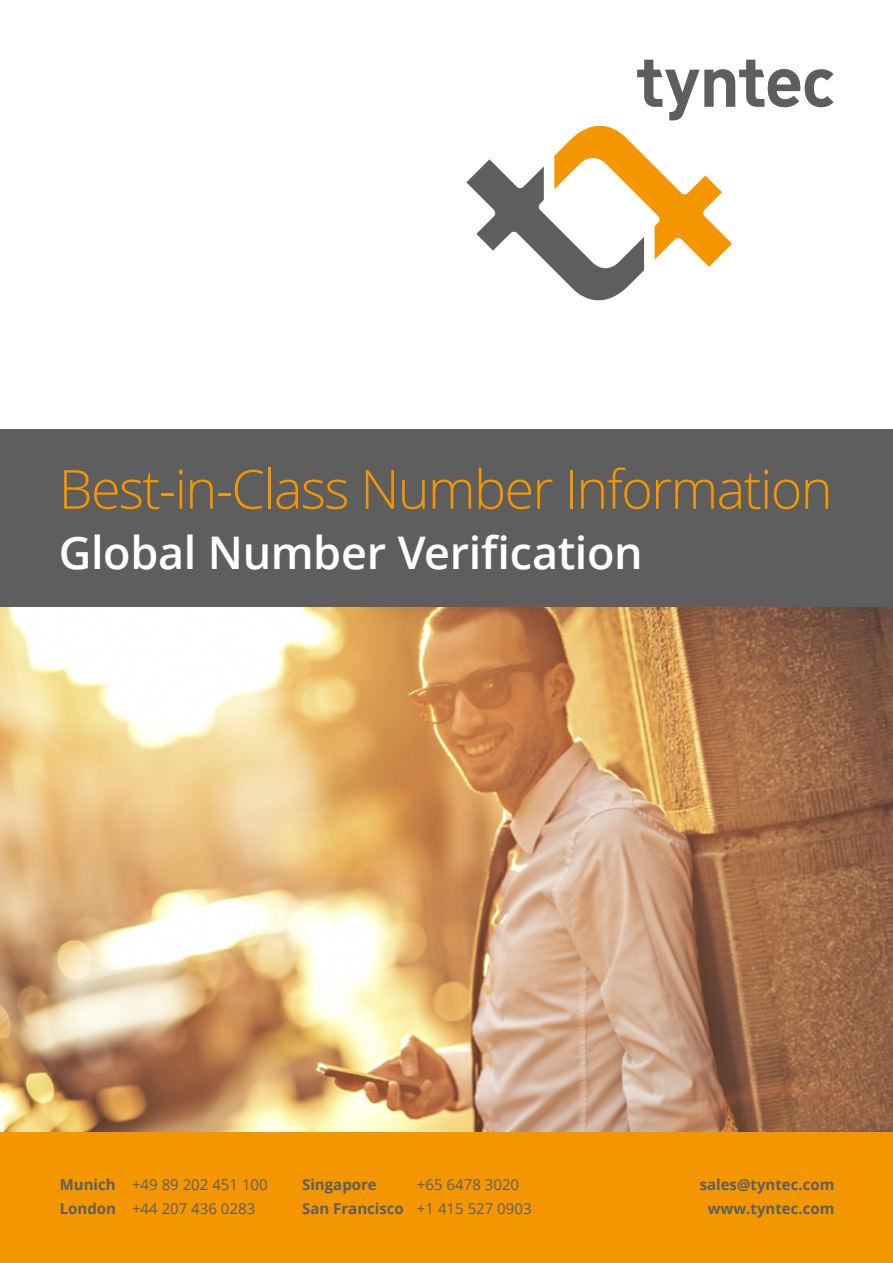
<style>
.page{position:relative;width:893px;height:1263px;background:#fff}
.page>*{position:absolute;margin:0;border:0;box-sizing:border-box;transform-origin:0 0}
.TITLE_HEAD{font:300 54px "Open Sans";letter-spacing:-.03em;color:#f49600}
.TITLE_SUBHEAD{font:600 45px "Open Sans";letter-spacing:-.01em;color:#fff}
.address{font:700 15px "Open Sans";color:#5f5e5e}
.address-2{font:15px "Open Sans";color:#5f5e5e}
.s1{font-weight:700}
.s2{font-weight:400}
</style>
<div class="page">
<img style="left:0;top:607px;width:893px;height:525px">
<div style="left:0;top:429px;width:893px;height:178px;background:#5f5e5e"></div>
<div style="left:0;top:1132px;width:893px;height:131px;background:#f49600"></div>
<svg style="left:466px;top:60px;width:368px;height:241px"></svg>
<p class="TITLE_HEAD" style="left:59px;top:452px;width:775px">Best-in-Class Number Information</p>
<p class="TITLE_SUBHEAD" style="left:59px;top:521px;width:585px">Global Number Verification</p>
<p class="address-2" style="left:60px;top:1174px;width:209px"><span class="s1">Munich</span> +49 89 202 451 100</p>
<p class="address" style="left:302px;top:1174px;width:76px">Singapore</p>
<p class="address-2" style="left:417px;top:1174px;width:104px">+65 6478 3020</p>
<p class="address-2" style="left:60px;top:1198px;width:197px"><span class="s1">London</span> +44 207 436 0283</p>
<p class="address" style="left:302px;top:1197px;width:231px">San Francisco <span class="s2">+1 415 527 0903</span></p>
<p class="address" style="left:700px;top:1174px;width:136px">sales@tyntec.com</p>
<p class="address" style="left:708px;top:1197px;width:128px">www.tyntec.com</p>
</div>
